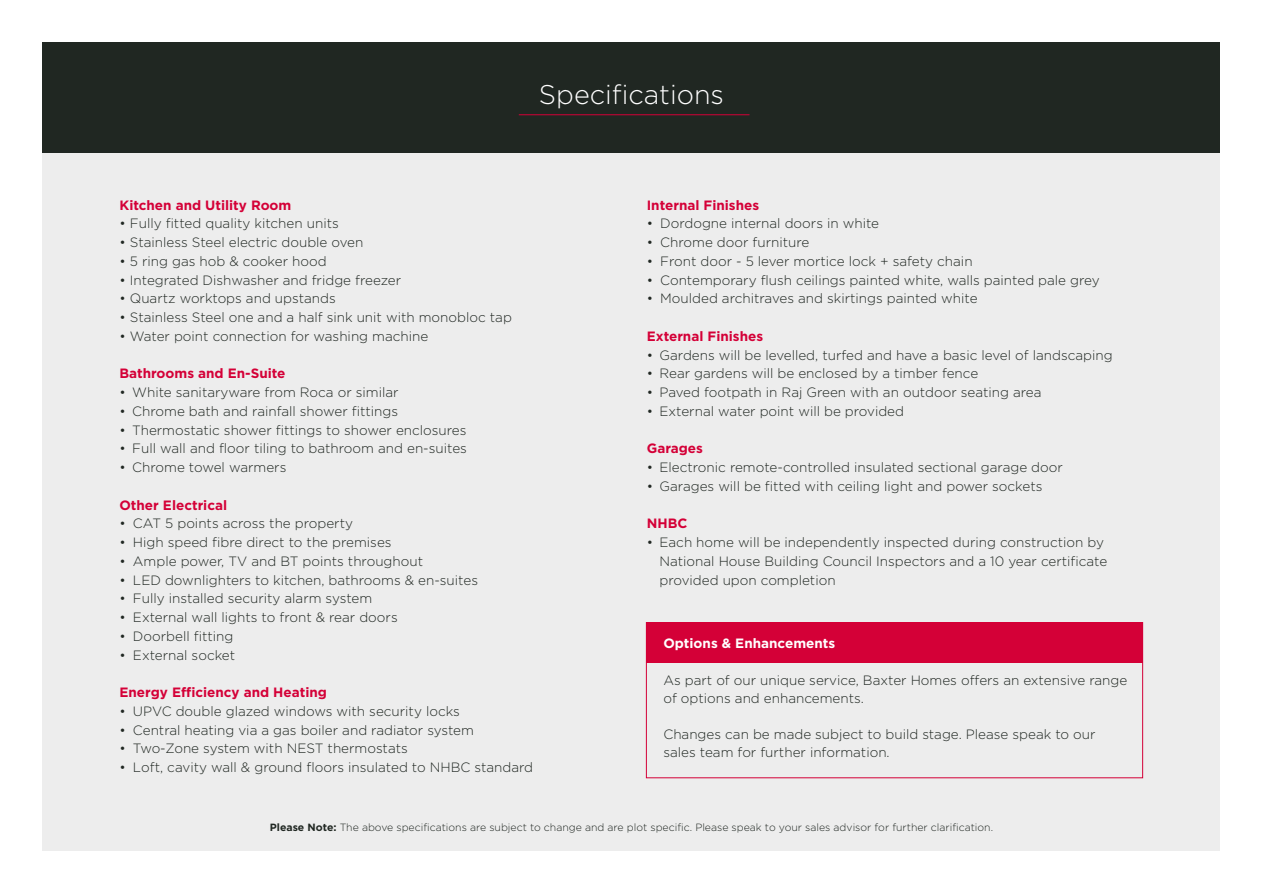
<style>
.page{position:relative;width:1263px;height:893px;background:#fff}
.page>*{position:absolute;margin:0;border:0;box-sizing:border-box;transform-origin:0 0}
.t1{font:300 27px "Gotham";color:#fff}
.t2{font:300 13.5px/18.8px "Gotham";color:#202722}
.t3{font:700 13.5px "Gotham";color:#d40037}
.t4{font:700 13.5px "Gotham";color:#fff}
.t5{font:300 10.5px "Gotham";color:#202722}
.s1{font-weight:700}
</style>
<div class="page">
<div style="left:43px;top:43px;width:1177px;height:807px;background:#ededed"></div>
<div style="left:43px;top:43px;width:1177px;height:110px;background:#202722"></div>
<hr style="left:519px;top:114px;width:230px;height:1px;background:#d40037">
<div style="left:646px;top:622px;width:497px;height:41px;background:#d40037"></div>
<h1 class="t1" style="left:539px;top:80px;width:187px">Specifications</h1>
<p class="t3" style="left:119px;top:197px;width:173px">Kitchen and Utility Room</p>
<p class="t2" style="left:119px;top:214px;width:221px">• Fully fitted quality kitchen units</p>
<p class="t2" style="left:119px;top:233px;width:245px">• Stainless Steel electric double oven</p>
<p class="t2" style="left:119px;top:251px;width:209px">• 5 ring gas hob &amp; cooker hood</p>
<p class="t2" style="left:119px;top:270px;width:283px">• Integrated Dishwasher and fridge freezer</p>
<p class="t2" style="left:119px;top:289px;width:218px">• Quartz worktops and upstands</p>
<p class="t2" style="left:119px;top:308px;width:394px">• Stainless Steel one and a half sink unit with monobloc tap</p>
<p class="t2" style="left:119px;top:326px;width:310px">• Water point connection for washing machine</p>
<p class="t3" style="left:119px;top:366px;width:168px">Bathrooms and En-Suite</p>
<p class="t2" style="left:119px;top:383px;width:281px">• White sanitaryware from Roca or similar</p>
<p class="t2" style="left:119px;top:401px;width:280px">• Chrome bath and rainfall shower fittings</p>
<p class="t2" style="left:119px;top:420px;width:349px">• Thermostatic shower fittings to shower enclosures</p>
<p class="t2" style="left:119px;top:439px;width:349px">• Full wall and floor tiling to bathroom and en-suites</p>
<p class="t2" style="left:119px;top:458px;width:168px">• Chrome towel warmers</p>
<p class="t3" style="left:119px;top:497px;width:109px">Other Electrical</p>
<p class="t2" style="left:119px;top:514px;width:235px">• CAT 5 points across the property</p>
<p class="t2" style="left:119px;top:533px;width:274px">• High speed fibre direct to the premises</p>
<p class="t2" style="left:119px;top:551px;width:305px">• Ample power, TV and BT points throughout</p>
<p class="t2" style="left:119px;top:570px;width:360px">• LED downlighters to kitchen, bathrooms &amp; en-suites</p>
<p class="t2" style="left:119px;top:589px;width:254px">• Fully installed security alarm system</p>
<p class="t2" style="left:119px;top:608px;width:280px">• External wall lights to front &amp; rear doors</p>
<p class="t2" style="left:119px;top:626px;width:115px">• Doorbell fitting</p>
<p class="t2" style="left:119px;top:645px;width:117px">• External socket</p>
<p class="t3" style="left:119px;top:684px;width:209px">Energy Efficiency and Heating</p>
<p class="t2" style="left:119px;top:701px;width:342px">• UPVC double glazed windows with security locks</p>
<p class="t2" style="left:119px;top:720px;width:356px">• Central heating via a gas boiler and radiator system</p>
<p class="t2" style="left:119px;top:739px;width:290px">• Two-Zone system with NEST thermostats</p>
<p class="t2" style="left:119px;top:758px;width:415px">• Loft, cavity wall &amp; ground floors insulated to NHBC standard</p>
<p class="t3" style="left:647px;top:197px;width:114px">Internal Finishes</p>
<p class="t2" style="left:647px;top:214px;width:234px">• Dordogne internal doors in white</p>
<p class="t2" style="left:647px;top:233px;width:164px">• Chrome door furniture</p>
<p class="t2" style="left:647px;top:251px;width:327px">• Front door - 5 lever mortice lock + safety chain</p>
<p class="t2" style="left:647px;top:270px;width:454px">• Contemporary flush ceilings painted white, walls painted pale grey</p>
<p class="t2" style="left:647px;top:289px;width:332px">• Moulded architraves and skirtings painted white</p>
<p class="t3" style="left:647px;top:328px;width:118px">External Finishes</p>
<p class="t2" style="left:647px;top:345px;width:467px">• Gardens will be levelled, turfed and have a basic level of landscaping</p>
<p class="t2" style="left:647px;top:364px;width:333px">• Rear gardens will be enclosed by a timber fence</p>
<p class="t2" style="left:647px;top:383px;width:396px">• Paved footpath in Raj Green with an outdoor seating area</p>
<p class="t2" style="left:647px;top:401px;width:259px">• External water point will be provided</p>
<p class="t3" style="left:647px;top:441px;width:58px">Garages</p>
<p class="t2" style="left:647px;top:458px;width:418px">• Electronic remote-controlled insulated sectional garage door</p>
<p class="t2" style="left:647px;top:476px;width:397px">• Garages will be fitted with ceiling light and power sockets</p>
<p class="t3" style="left:647px;top:516px;width:42px">NHBC</p>
<p class="t2" style="left:659px;top:533px;width:449px;text-indent:-13px">• Each home will be independently inspected during construction by<br>National House Building Council Inspectors and a 10 year certificate provided upon completion</p>
<p class="t4" style="left:663px;top:635px;width:173px">Options &amp; Enhancements</p>
<p class="t2" style="left:663px;top:671px;width:465px;line-height:18px">As part of our unique service, Baxter Homes offers an extensive range of options and enhancements.</p>
<p class="t2" style="left:663px;top:725px;width:434px;line-height:18px">Changes can be made subject to build stage. Please speak to our sales team for further information.</p>
<p class="t5" style="left:270px;top:821px;width:725px"><span class="s1">Please Note:</span> The above specifications are subject to change and are plot specific. Please speak to your sales advisor for further clarification.</p>
</div>
